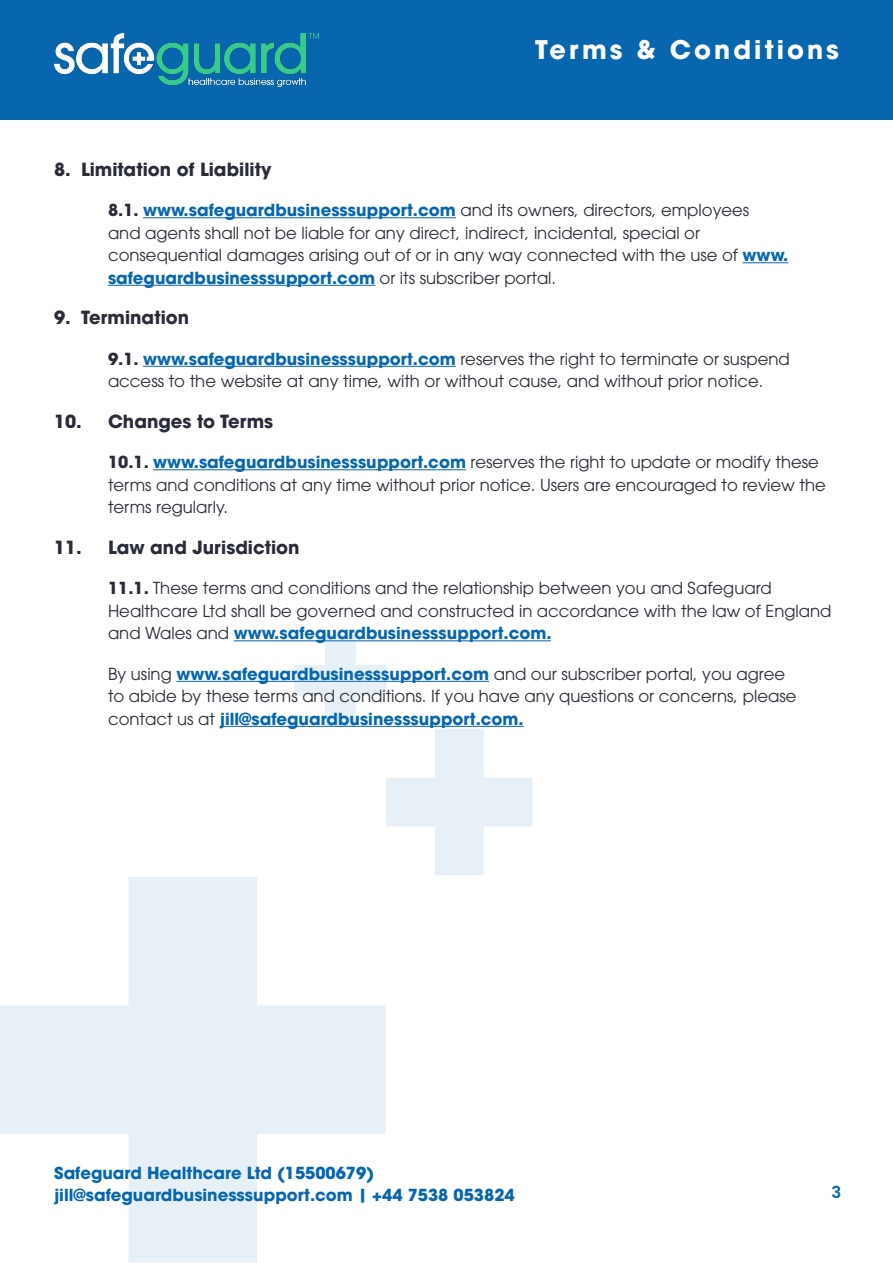
<style>
.page{position:relative;width:893px;height:1263px;background:#fff}
.page>*{position:absolute;margin:0;border:0;box-sizing:border-box;transform-origin:0 0}
.t1{font:700 25.5px "ITC Avant Garde Pro";letter-spacing:.12em;color:#fff}
.t2{font:700 18px "ITC Avant Garde Pro";color:#292b38}
.t3{font:16.5px/22.5px "ITC Avant Garde Pro";color:#292b38}
.t4{font:700 16.5px/22.5px "ITC Avant Garde Pro";color:#0766ad}
.t5{font:600 16.5px "Poppins";color:#0766ad}
.s1{font-weight:700}
.s2{font-weight:700;color:#0766ad}
</style>
<div class="page">
<div style="left:0;top:0;width:893px;height:120px;background:#0766ad"></div>
<img style="left:54px;top:33px;width:264px;height:54px">
<svg style="left:0;top:877px;width:386px;height:385px;fill:#e6f0f6"></svg>
<svg style="left:294px;top:634px;width:239px;height:241px"></svg>
<hr style="left:143px;top:217px;width:313px;height:1px;background:#0766ad">
<hr style="left:743px;top:262px;width:45px;height:1px;background:#0766ad">
<hr style="left:108px;top:285px;width:267px;height:1px;background:#0766ad">
<hr style="left:143px;top:366px;width:313px;height:1px;background:#0766ad">
<hr style="left:153px;top:469px;width:313px;height:1px;background:#0766ad">
<hr style="left:234px;top:640px;width:317px;height:1px;background:#0766ad">
<hr style="left:176px;top:681px;width:313px;height:1px;background:#0766ad">
<hr style="left:220px;top:726px;width:304px;height:1px;background:#0766ad">
<h1 class="t1" style="left:535px;top:33px;width:305px">Terms &amp; Conditions</h1>
<p class="t2" style="left:54px;top:157px;width:219px">8. Limitation of Liability</p>
<p class="t3" style="left:108px;top:199px;width:682px"><span class="s1">8.1.</span> <span class="s2">www.safeguardbusinesssupport.com</span> and its owners, directors, employees<br>and agents shall not be liable for any direct, indirect, incidental, special or consequential damages arising out of or in any way connected with the use of <span class="s2">www. safeguardbusinesssupport.com</span> or its subscriber portal.</p>
<p class="t2" style="left:54px;top:305px;width:137px">9. Termination</p>
<p class="t3" style="left:108px;top:347px;width:683px"><span class="s1">9.1.</span> <span class="s2">www.safeguardbusinesssupport.com</span> reserves the right to terminate or suspend access to the website at any time, with or without cause, and without prior notice.</p>
<p class="t2" style="left:54px;top:409px;width:221px">10. Changes to Terms</p>
<p class="t3" style="left:108px;top:451px;width:719px"><span class="s1">10.1.</span> <span class="s2">www.safeguardbusinesssupport.com</span> reserves the right to update or modify these terms and conditions at any time without prior notice. Users are encouraged to review the terms regularly.</p>
<p class="t2" style="left:54px;top:535px;width:247px">11. Law and Jurisdiction</p>
<p class="t3" style="left:108px;top:577px;width:725px"><span class="s1">11.1.</span> These terms and conditions and the relationship between you and Safeguard<br>Healthcare Ltd shall be governed and constructed in accordance with the law of England and Wales and <span class="s2">www.safeguardbusinesssupport.com.</span></p>
<p class="t3" style="left:108px;top:662px;width:690px">By using <span class="s2">www.safeguardbusinesssupport.com</span> and our subscriber portal, you agree to abide by these terms and conditions. If you have any questions or concerns, please contact us at <span class="s2">jill@safeguardbusinesssupport.com.</span></p>
<p class="t4" style="left:54px;top:1161px;width:462px">Safeguard Healthcare Ltd (15500679) jill@safeguardbusinesssupport.com | +44 7538 053824</p>
<p class="t5" style="left:831px;top:1183px;width:11px">3</p>
</div>
